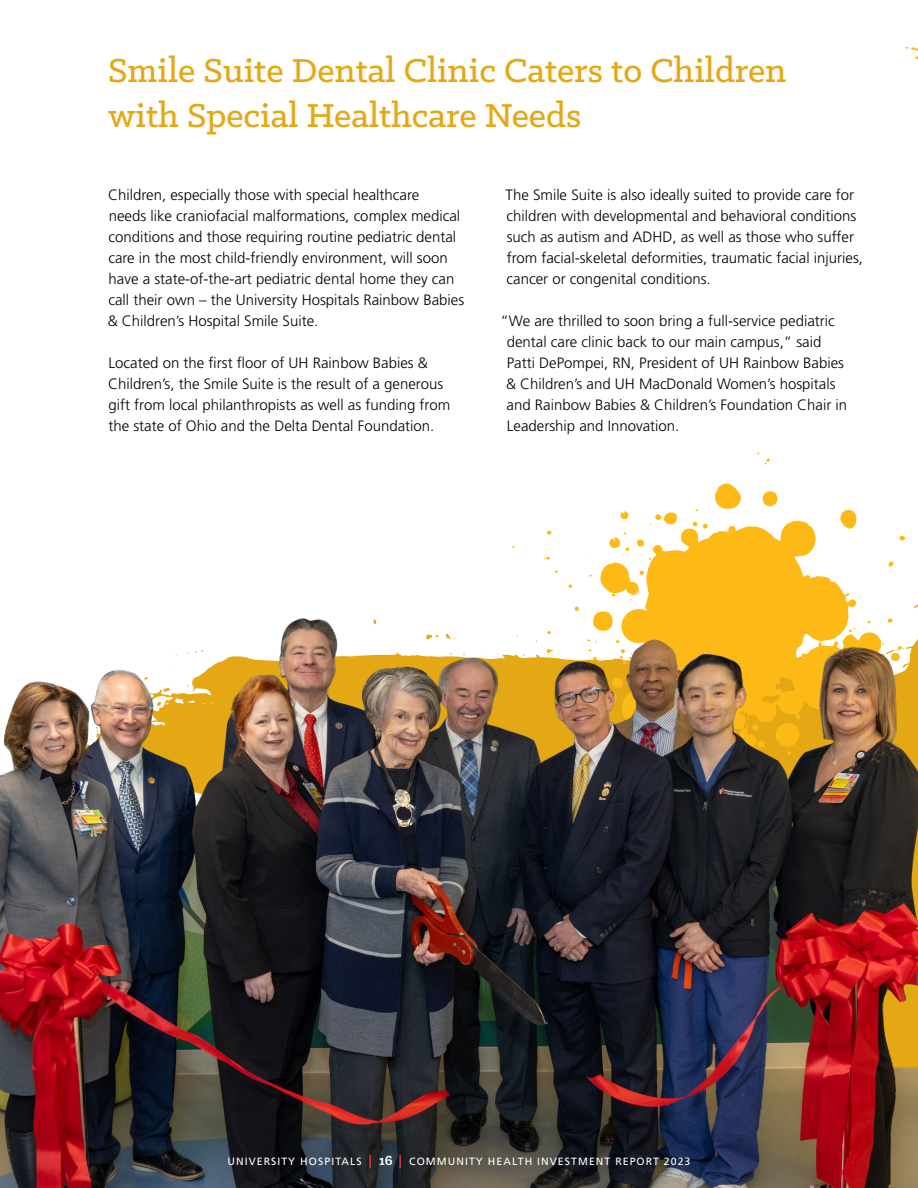
<style>
.page{position:relative;width:918px;height:1188px;background:#fff}
.page>*{position:absolute;margin:0;border:0;box-sizing:border-box;transform-origin:0 0}
.t1{font:500 37.5px/45px "Klinic Slab";color:#e5a815}
.t2{font:300 15px/21px "Frutiger LT Std";color:#000}
.t3{font:10.5px "Frutiger LT Std";letter-spacing:.1em;color:#fff}
.s1{font-weight:700;font-size:13.5px;color:#ef3a42}
.s2{font-family:"Klinic Slab";font-weight:700;font-size:15px}
</style>
<div class="page">
<svg style="left:512px;top:452px;width:393px;height:104px"></svg>
<img style="left:0;top:556px;width:918px;height:632px">
<svg style="left:905px;top:47px;width:13px;height:13px"></svg>
<h1 class="t1" style="left:108px;top:47px;width:680px">Smile Suite Dental Clinic Caters to Children with Special Healthcare Needs</h1>
<p class="t2" style="left:108px;top:185px;width:358px">Children, especially those with special healthcare<br>needs like craniofacial malformations, complex medical conditions and those requiring routine pediatric dental care in the most child-friendly environment, will soon have a state-of-the-art pediatric dental home they can call their own – the University Hospitals Rainbow Babies &amp; Children’s Hospital Smile Suite.</p>
<p class="t2" style="left:108px;top:353px;width:344px">Located on the first floor of UH Rainbow Babies &amp; Children’s, the Smile Suite is the result of a generous gift from local philanthropists as well as funding from the state of Ohio and the Delta Dental Foundation.</p>
<p class="t2" style="left:506px;top:185px;width:359px">The Smile Suite is also ideally suited to provide care for children with developmental and behavioral conditions such as autism and ADHD, as well as those who suffer from facial-skeletal deformities, traumatic facial injuries, cancer or congenital conditions.</p>
<p class="t2" style="left:506px;top:311px;width:343px;text-indent:-6px">“We are thrilled to soon bring a full-service pediatric dental care clinic back to our main campus,” said Patti DePompei, RN, President of UH Rainbow Babies &amp; Children’s and UH MacDonald Women’s hospitals and Rainbow Babies &amp; Children’s Foundation Chair in Leadership and Innovation.</p>
<p class="t3" style="left:228px;top:1155px;width:464px">UNIVERSITY HOSPITALS <span class="s1">|</span> <span class="s2">16</span> <span class="s1">|</span> COMMUNITY HEALTH INVESTMENT REPORT 2023</p>
</div>
